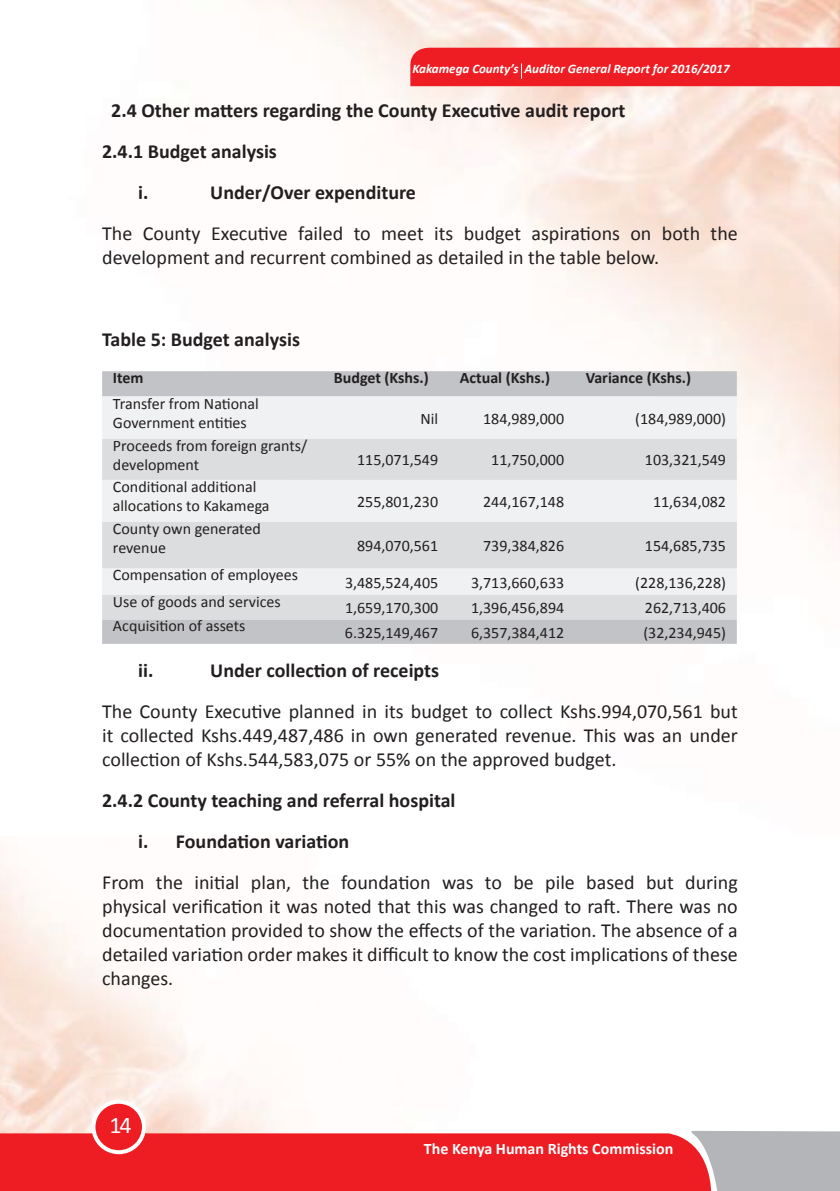
<style>
.page{position:relative;width:840px;height:1191px;background:#fff}
.page>*{position:absolute;margin:0;border:0;box-sizing:border-box;transform-origin:0 0}
.t1{font:24px "Calibri";color:#fff}
.t2{font:20px/24px "Calibri";color:#231f20;text-align:justify}
.Heading_3{font:700 20px "Calibri";color:#231f20}
.t3{font:16px/19.2px "Calibri";color:#231f20}
.t4{font:700 16px "Calibri";color:#231f20}
.t5{font:700 16px "Calibri";color:#fff}
.t6{font:italic 700 13px "Calibri";color:#fff}
</style>
<div class="page">
<svg style="left:0;top:1115px;width:691px;height:76px;fill:#ee1d23"></svg>
<svg style="left:691px;top:1130px;width:148px;height:61px;background:#bcadb1"></svg>
<div style="left:409px;top:48px;width:430px;height:38px;background:#ee1d23"></div>
<div style="left:93px;top:1101px;width:51px;height:51px;background:#ee1d23;border-radius:50%"></div>
<div style="left:91px;top:1099px;width:55px;height:55px;border:4px solid #fff;border-radius:50%"></div>
<div style="left:102px;top:371px;width:634px;height:273px;background:#c2c3c6"></div>
<div style="left:102px;top:396px;width:634px;height:43px;background:#f0f1f2"></div>
<svg style="left:102px;top:439px;width:634px;height:180px;fill:#dcdddf"></svg>
<p class="t6" style="left:412px;top:61px;width:318px">Kakamega County’s Auditor General Report for 2016/2017</p>
<p class="Heading_3" style="left:111px;top:98px;width:515px">2.4 Other matters regarding the County Executive audit report</p>
<p class="Heading_3" style="left:102px;top:139px;width:176px">2.4.1 Budget analysis</p>
<p class="Heading_3" style="left:138px;top:180px;width:12px">i.</p>
<p class="Heading_3" style="left:210px;top:180px;width:207px">Under/Over expenditure</p>
<p class="t2" style="left:102px;top:222px;width:636px">The County Executive failed to meet its budget aspirations on both the development and recurrent combined as detailed in the table below.</p>
<p class="Heading_3" style="left:102px;top:327px;width:199px">Table 5: Budget analysis</p>
<p class="t4" style="left:113px;top:368px;width:32px">Item</p>
<p class="t4" style="left:333px;top:368px;width:96px">Budget (Kshs.)</p>
<p class="t4" style="left:459px;top:368px;width:92px">Actual (Kshs.)</p>
<p class="t4" style="left:585px;top:368px;width:107px">Variance (Kshs.)</p>
<p class="t3" style="left:113px;top:393px;width:147px">Transfer from National<br>Government entities</p>
<p class="t3" style="left:420px;top:409px;width:19px">Nil</p>
<p class="t3" style="left:483px;top:409px;width:83px">184,989,000</p>
<p class="t3" style="left:635px;top:409px;width:92px">(184,989,000)</p>
<p class="t3" style="left:113px;top:436px;width:196px">Proceeds from foreign grants/ development</p>
<p class="t3" style="left:113px;top:477px;width:158px">Conditional additional allocations to Kakamega</p>
<p class="t3" style="left:113px;top:519px;width:149px">County own generated revenue</p>
<p class="t3" style="left:113px;top:565px;width:187px">Compensation of employees</p>
<p class="t3" style="left:357px;top:450px;width:83px">115,071,549</p>
<p class="t3" style="left:491px;top:450px;width:74px">11,750,000</p>
<p class="t3" style="left:644px;top:450px;width:83px">103,321,549</p>
<p class="t3" style="left:357px;top:492px;width:83px">255,801,230</p>
<p class="t3" style="left:483px;top:492px;width:83px">244,167,148</p>
<p class="t3" style="left:652px;top:492px;width:74px">11,634,082</p>
<p class="t3" style="left:357px;top:536px;width:83px">894,070,561</p>
<p class="t3" style="left:483px;top:536px;width:83px">739,384,826</p>
<p class="t3" style="left:644px;top:536px;width:83px">154,685,735</p>
<p class="t3" style="left:345px;top:573px;width:95px">3,485,524,405</p>
<p class="t3" style="left:470px;top:573px;width:95px">3,713,660,633</p>
<p class="t3" style="left:635px;top:573px;width:92px">(228,136,228)</p>
<p class="t3" style="left:113px;top:592px;width:169px">Use of goods and services</p>
<p class="t3" style="left:345px;top:598px;width:95px">1,659,170,300</p>
<p class="t3" style="left:470px;top:598px;width:95px">1,396,456,894</p>
<p class="t3" style="left:644px;top:598px;width:83px">262,713,406</p>
<p class="t3" style="left:113px;top:616px;width:134px">Acquisition of assets</p>
<p class="t3" style="left:345px;top:623px;width:95px">6.325,149,467</p>
<p class="t3" style="left:470px;top:623px;width:95px">6,357,384,412</p>
<p class="t3" style="left:643px;top:623px;width:84px">(32,234,945)</p>
<p class="Heading_3" style="left:138px;top:658px;width:17px">ii.</p>
<p class="Heading_3" style="left:210px;top:658px;width:230px">Under collection of receipts</p>
<p class="t2" style="left:102px;top:699px;width:636px">The County Executive planned in its budget to collect Kshs.994,070,561 but it collected Kshs.449,487,486 in own generated revenue. This was an under collection of Kshs.544,583,075 or 55% on the approved budget.</p>
<p class="Heading_3" style="left:102px;top:788px;width:354px">2.4.2 County teaching and referral hospital</p>
<p class="Heading_3" style="left:138px;top:829px;width:212px">i. Foundation variation</p>
<p class="t2" style="left:102px;top:870px;width:636px">From the initial plan, the foundation was to be pile based but during physical verification it was noted that this was changed to raft. There was no documentation provided to show the effects of the variation. The absence of a detailed variation order makes it difficult to know the cost implications of these changes.</p>
<p class="t1" style="left:109px;top:1110px;width:24px">14</p>
<p class="t5" style="left:423px;top:1138px;width:251px">The Kenya Human Rights Commission</p>
</div>
